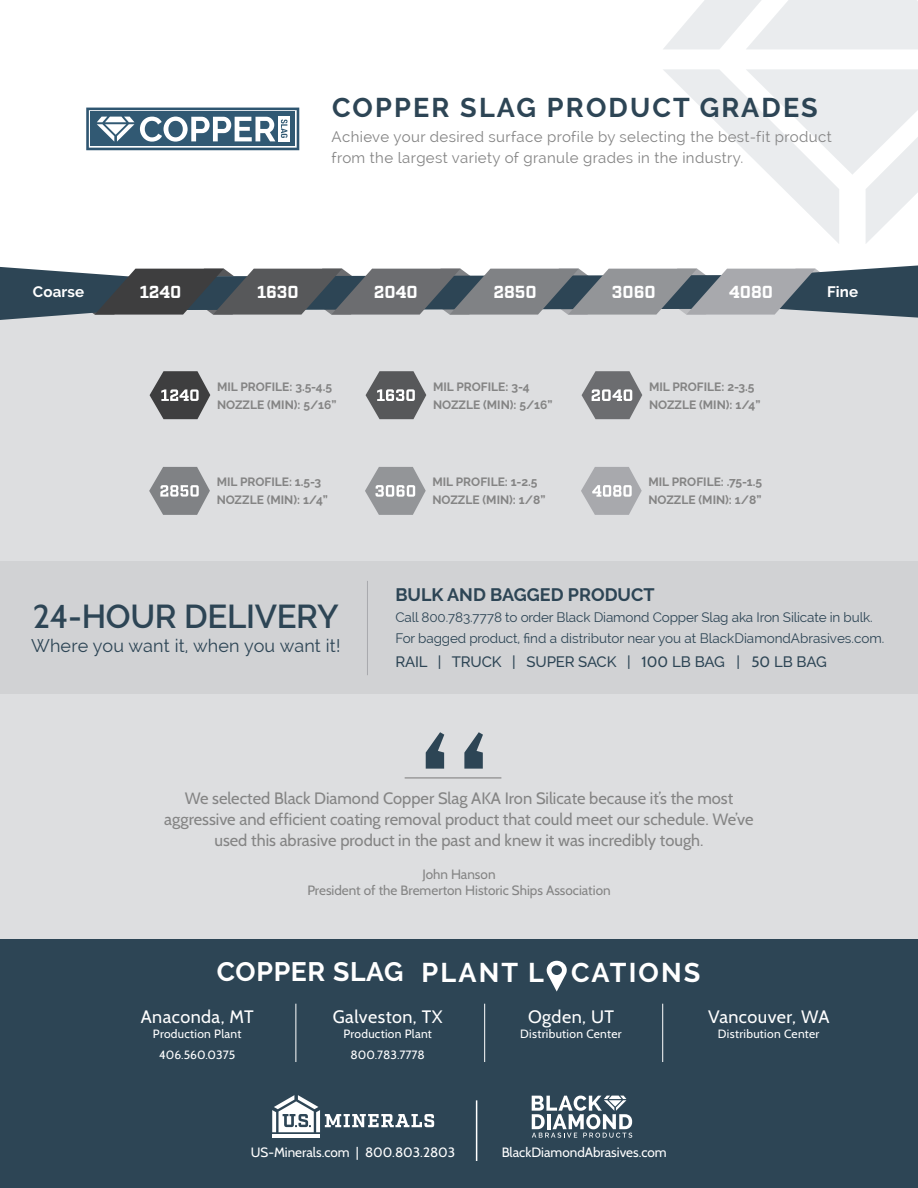
<style>
.page{position:relative;width:918px;height:1188px;background:#fff}
.page>*{position:absolute;margin:0;border:0;box-sizing:border-box;transform-origin:0 0}
.t1{font:600 33px "Raleway";letter-spacing:-.01em;color:#2d4555}
.Body_Copy{font:700 27px "Raleway";letter-spacing:.08em;color:#2d4555}
.Body_Copy-2{font:700 27px "Raleway";letter-spacing:.08em;color:#fff}
.t2{font:700 26.7px "Raleway";letter-spacing:.025em;color:#fff}
.Body_Copy-3{font:18px "Cabin";letter-spacing:.025em;color:#fff}
.t3{font:18px "Raleway";letter-spacing:.01em;color:#2d4555}
.t4{font:700 18px "Raleway";color:#2d4555}
.t5{font:700 17.4px "Factoria";color:#fff}
.t6{font:16.5px/21px "Cabin";color:#848484;text-align:center}
.t7{font:700 15.15px "Raleway";letter-spacing:.01em;color:#fff}
.Body_Copy-4{font:15px/21px "Raleway";letter-spacing:.025em;color:#848484}
.t8{font:500 15px "Raleway";letter-spacing:-.01em;color:#2d4555}
.t9{font:13.5px/21px "Raleway";letter-spacing:-.01em;color:#2d4555}
.t10{font:13.5px "Cabin";color:#848484}
.Footer_Copy{font:13.5px "Cabin";color:#fff}
.Product_Grade_Specs{font:700 12px "Raleway";color:#848484}
.Body_Copy-5{font:12px "Cabin";letter-spacing:.025em;color:#fff}
.Footer_Copy-2{font:12px "Cabin";color:#fff}
.s1{font-family:"Cabin";font-weight:500}
.s2{font-family:"Cabin";font-weight:400}
</style>
<div class="page">
<div style="left:0;top:286px;width:918px;height:682px;background:#dddee0"></div>
<svg style="left:0;top:265px;width:918px;height:55px"></svg>
<svg style="left:84px;top:269px;width:742px;height:46px;background:#6c7378"></svg>
<svg style="left:149px;top:467px;width:61px;height:48px"></svg>
<svg style="left:365px;top:467px;width:61px;height:48px"></svg>
<svg style="left:581px;top:467px;width:61px;height:48px"></svg>
<svg style="left:582px;top:371px;width:60px;height:48px"></svg>
<svg style="left:366px;top:371px;width:60px;height:48px"></svg>
<svg style="left:150px;top:371px;width:60px;height:48px"></svg>
<div style="left:0;top:940px;width:918px;height:248px;background:#2d4555"></div>
<svg style="left:663px;top:0;width:255px;height:49px"></svg>
<svg style="left:663px;top:69px;width:255px;height:175px"></svg>
<hr style="left:476px;top:1100px;width:1px;height:61px;background:#fff">
<div style="left:0;top:562px;width:918px;height:132px;background:#d1d2d4"></div>
<hr style="left:296px;top:1004px;width:1px;height:58px;background:#fff">
<hr style="left:484px;top:1004px;width:1px;height:58px;background:#fff">
<hr style="left:662px;top:1004px;width:1px;height:58px;background:#fff">
<svg style="left:426px;top:732px;width:57px;height:37px"></svg>
<hr style="left:405px;top:777px;width:96px;height:1px;background:#848484">
<svg style="left:547px;top:961px;width:20px;height:31px"></svg>
<hr style="left:367px;top:581px;width:1px;height:94px;background:#a8a9ad">
<svg style="left:532px;top:1096px;width:100px;height:42px"></svg>
<hr style="left:272px;top:1135px;width:48px;height:3px;background:#fff">
<svg style="left:272px;top:1095px;width:162px;height:37px"></svg>
<svg style="left:86px;top:108px;width:213px;height:42px"></svg>
<p class="Body_Copy" style="left:332px;top:93px;width:487px">COPPER SLAG PRODUCT GRADES</p>
<p class="Body_Copy-4" style="left:332px;top:126px;width:502px">Achieve your desired surface profile by selecting the best-fit product from the largest variety of granule grades in the industry.</p>
<p class="t7" style="left:33px;top:283px;width:53px">Coarse</p>
<p class="t5" style="left:140px;top:282px;width:43px">1240</p>
<p class="t5" style="left:257px;top:282px;width:43px">1630</p>
<p class="t5" style="left:374px;top:282px;width:46px">2040</p>
<p class="t5" style="left:493px;top:282px;width:45px">2850</p>
<p class="t5" style="left:612px;top:282px;width:45px">3060</p>
<p class="t5" style="left:729px;top:282px;width:46px">4080</p>
<p class="t7" style="left:827px;top:283px;width:33px">Fine</p>
<p class="Product_Grade_Specs" style="left:217px;top:380px;width:117px">MIL PROFILE: 3.5-4.5</p>
<p class="Product_Grade_Specs" style="left:217px;top:398px;width:121px">NOZZLE (MIN): 5/16”</p>
<p class="Product_Grade_Specs" style="left:217px;top:475px;width:106px">MIL PROFILE: 1.5-3</p>
<p class="Product_Grade_Specs" style="left:217px;top:493px;width:113px">NOZZLE (MIN): 1/4”</p>
<p class="t1" style="left:33px;top:597px;width:307px"><span class="s1">24</span>-HOUR DELIVERY</p>
<p class="t3" style="left:31px;top:635px;width:311px">Where you want it, when you want it!</p>
<p class="Product_Grade_Specs" style="left:433px;top:380px;width:98px">MIL PROFILE: 3-4</p>
<p class="Product_Grade_Specs" style="left:433px;top:398px;width:121px">NOZZLE (MIN): 5/16”</p>
<p class="Product_Grade_Specs" style="left:432px;top:475px;width:107px">MIL PROFILE: 1-2.5</p>
<p class="Product_Grade_Specs" style="left:432px;top:493px;width:115px">NOZZLE (MIN): 1/8”</p>
<p class="Product_Grade_Specs" style="left:649px;top:380px;width:107px">MIL PROFILE: 2-3.5</p>
<p class="Product_Grade_Specs" style="left:649px;top:398px;width:113px">NOZZLE (MIN): 1/4”</p>
<p class="Product_Grade_Specs" style="left:648px;top:475px;width:115px">MIL PROFILE: .75-1.5</p>
<p class="Product_Grade_Specs" style="left:648px;top:493px;width:115px">NOZZLE (MIN): 1/8”</p>
<p class="t4" style="left:395px;top:585px;width:261px">BULK AND BAGGED PRODUCT</p>
<p class="t9" style="left:395px;top:607px;width:491px">Call 800.783.7778 to order Black Diamond Copper Slag aka Iron Silicate in bulk.<br>For bagged product, find a distributor near you at BlackDiamondAbrasives.com.</p>
<p class="t8" style="left:395px;top:653px;width:433px">RAIL | TRUCK | SUPER SACK | <span class="s2">100</span> LB BAG | <span class="s2">50</span> LB BAG</p>
<p class="t6" style="left:164px;top:787px;width:591px">We selected Black Diamond Copper Slag AKA Iron Silicate because it’s the most aggressive and efficient coating removal product that could meet our schedule. We’ve used this abrasive product in the past and knew it was incredibly tough.</p>
<p class="t10" style="left:422px;top:866px;width:75px">John Hanson</p>
<p class="t10" style="left:307px;top:882px;width:305px">President of the Bremerton Historic Ships Association</p>
<p class="t2" style="left:217px;top:957px;width:188px">COPPER SLAG</p>
<p class="Body_Copy-2" style="left:422px;top:957px;width:280px">PLANT L CATIONS</p>
<p class="Body_Copy-3" style="left:141px;top:1005px;width:115px">Anaconda, MT</p>
<p class="Body_Copy-5" style="left:153px;top:1026px;width:90px">Production Plant</p>
<p class="Footer_Copy-2" style="left:159px;top:1047px;width:78px">406.560.0375</p>
<p class="Body_Copy-3" style="left:333px;top:1005px;width:111px">Galveston, TX</p>
<p class="Body_Copy-5" style="left:343px;top:1026px;width:90px">Production Plant</p>
<p class="Footer_Copy-2" style="left:351px;top:1047px;width:76px">800.783.7778</p>
<p class="Body_Copy-3" style="left:528px;top:1005px;width:88px">Ogden, UT</p>
<p class="Body_Copy-5" style="left:520px;top:1026px;width:103px">Distribution Center</p>
<p class="Body_Copy-3" style="left:708px;top:1005px;width:123px">Vancouver, WA</p>
<p class="Body_Copy-5" style="left:718px;top:1026px;width:103px">Distribution Center</p>
<p class="Footer_Copy" style="left:251px;top:1144px;width:206px">US-Minerals.com | 800.803.2803</p>
<p class="Footer_Copy" style="left:502px;top:1144px;width:167px">BlackDiamondAbrasives.com</p>
</div>
